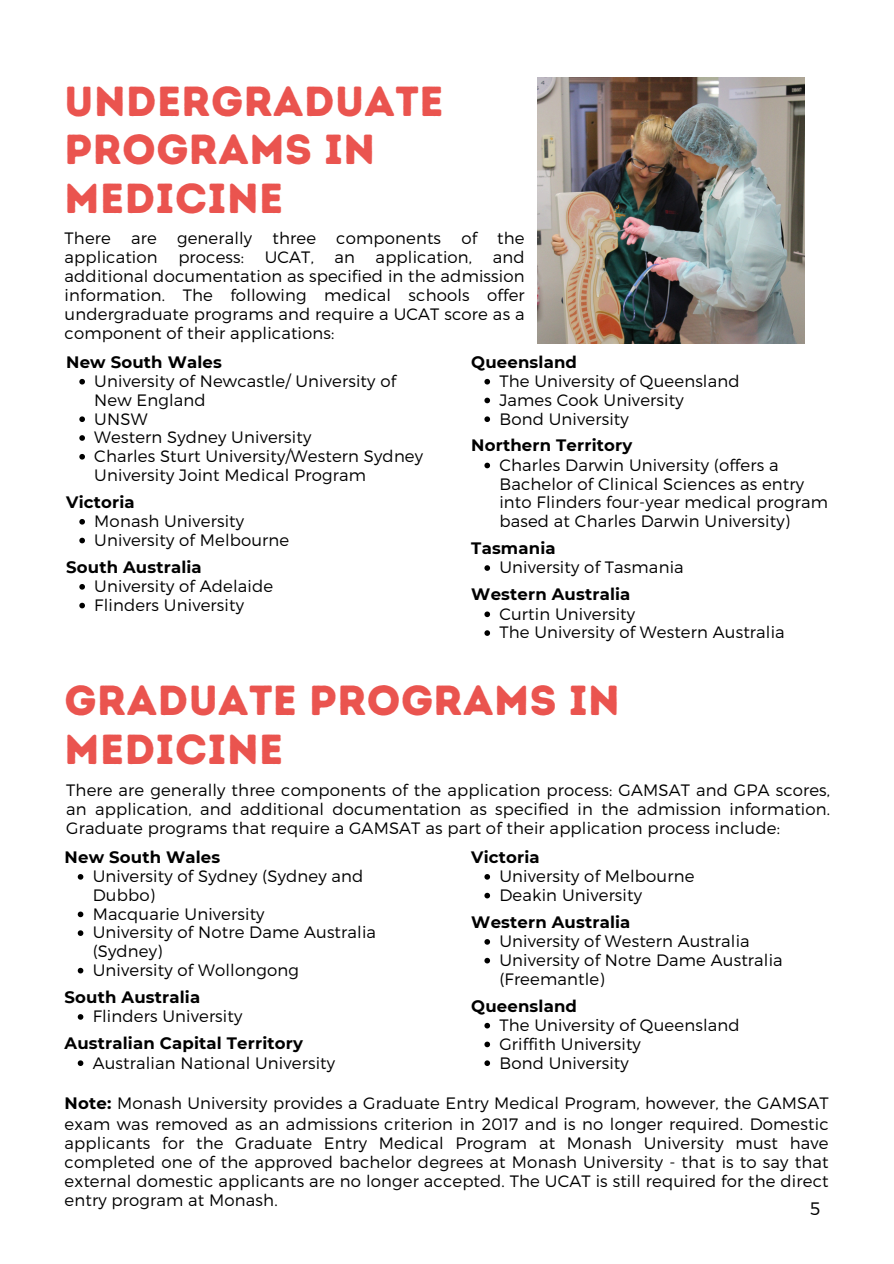
<style>
.page{position:relative;width:894px;height:1264px;background:#fff}
.page>*{position:absolute;margin:0;border:0;box-sizing:border-box;transform-origin:0 0}
.t1{font:42px/48.3px "Intro Rust Base";letter-spacing:.01em;color:#ea544f}
.t2{font:300 18px "Montserrat";color:#000}
.t3{font:300 16.5px/18.8px "Montserrat";letter-spacing:.01em;color:#000}
.t4{font:700 16.5px "Montserrat";letter-spacing:.01em;color:#000}
.s1{font-weight:700}
</style>
<div class="page">
<img style="left:537px;top:78px;width:267px;height:265px">
<svg style="left:79px;top:379px;width:6px;height:5px"></svg>
<svg style="left:79px;top:416px;width:6px;height:6px"></svg>
<svg style="left:79px;top:435px;width:6px;height:6px"></svg>
<svg style="left:79px;top:454px;width:6px;height:5px"></svg>
<svg style="left:79px;top:519px;width:6px;height:5px"></svg>
<svg style="left:79px;top:537px;width:6px;height:6px"></svg>
<svg style="left:79px;top:584px;width:6px;height:5px"></svg>
<svg style="left:79px;top:602px;width:6px;height:6px"></svg>
<svg style="left:484px;top:379px;width:6px;height:5px"></svg>
<svg style="left:484px;top:397px;width:6px;height:6px"></svg>
<svg style="left:484px;top:416px;width:6px;height:6px"></svg>
<svg style="left:484px;top:462px;width:6px;height:6px"></svg>
<svg style="left:484px;top:565px;width:6px;height:6px"></svg>
<svg style="left:484px;top:611px;width:6px;height:6px"></svg>
<svg style="left:484px;top:630px;width:6px;height:6px"></svg>
<svg style="left:78px;top:874px;width:5px;height:5px"></svg>
<svg style="left:78px;top:911px;width:5px;height:6px"></svg>
<svg style="left:78px;top:930px;width:5px;height:5px"></svg>
<svg style="left:78px;top:967px;width:5px;height:6px"></svg>
<svg style="left:78px;top:1014px;width:5px;height:5px"></svg>
<svg style="left:78px;top:1060px;width:5px;height:5px"></svg>
<svg style="left:484px;top:874px;width:6px;height:5px"></svg>
<svg style="left:484px;top:892px;width:6px;height:6px"></svg>
<svg style="left:484px;top:939px;width:6px;height:5px"></svg>
<svg style="left:484px;top:957px;width:6px;height:6px"></svg>
<svg style="left:484px;top:1022px;width:6px;height:6px"></svg>
<svg style="left:484px;top:1041px;width:6px;height:6px"></svg>
<svg style="left:484px;top:1060px;width:6px;height:5px"></svg>
<h1 class="t1" style="left:65px;top:77px;width:380px">UNDERGRADUATE<br>PROGRAMS IN<br>MEDICINE</h1>
<p class="t3" style="left:65px;top:227px;width:461px;line-height:19.2px;text-align:justify">There are generally three components of the application process: UCAT, an application, and additional documentation as specified in the admission information. The following medical schools offer undergraduate programs and require a UCAT score as a component of their applications:</p>
<p class="t4" style="left:66px;top:351px;width:157px">New South Wales</p>
<h2 class="t3" style="left:94px;top:371px;width:303px">University of Newcastle/ University of<br>New England</h2>
<p class="t3" style="left:94px;top:408px;width:55px">UNSW</p>
<p class="t3" style="left:94px;top:427px;width:218px">Western Sydney University</p>
<p class="t3" style="left:94px;top:446px;width:330px">Charles Sturt University/Western Sydney<br>University Joint Medical Program</p>
<p class="t4" style="left:66px;top:491px;width:70px">Victoria</p>
<h2 class="t3" style="left:94px;top:511px;width:151px">Monash University</h2>
<p class="t3" style="left:94px;top:530px;width:196px">University of Melbourne</p>
<p class="t4" style="left:66px;top:556px;width:137px">South Australia</p>
<h2 class="t3" style="left:94px;top:576px;width:180px">University of Adelaide</h2>
<p class="t3" style="left:94px;top:595px;width:151px">Flinders University</p>
<p class="t4" style="left:471px;top:351px;width:107px">Queensland</p>
<h2 class="t3" style="left:499px;top:371px;width:242px">The University of Queensland</h2>
<p class="t3" style="left:499px;top:390px;width:186px">James Cook University</p>
<p class="t3" style="left:499px;top:408px;width:131px">Bond University</p>
<p class="t4" style="left:471px;top:435px;width:162px">Northern Territory</p>
<h2 class="t3" style="left:499px;top:455px;width:330px">Charles Darwin University (offers a Bachelor of Clinical Sciences as entry into Flinders four-year medical program based at Charles Darwin University)</h2>
<p class="t4" style="left:471px;top:538px;width:86px">Tasmania</p>
<h2 class="t3" style="left:499px;top:557px;width:186px">University of Tasmania</h2>
<p class="t4" style="left:471px;top:584px;width:161px">Western Australia</p>
<h2 class="t3" style="left:499px;top:603px;width:137px">Curtin University</h2>
<p class="t3" style="left:499px;top:622px;width:287px">The University of Western Australia</p>
<p class="t1" style="left:65px;top:676px;width:556px">GRADUATE PROGRAMS IN<br>MEDICINE</p>
<p class="t3" style="left:66px;top:779px;width:765px;line-height:19.2px;text-align:justify">There are generally three components of the application process: GAMSAT and GPA scores, an application, and additional documentation as specified in the admission information.<br>Graduate programs that require a GAMSAT as part of their application process include:</p>
<h1 class="t4" style="left:65px;top:846px;width:157px">New South Wales</h1>
<p class="t3" style="left:93px;top:866px;width:272px">University of Sydney (Sydney and<br>Dubbo)</p>
<h2 class="t3" style="left:93px;top:903px;width:173px">Macquarie University</h2>
<p class="t3" style="left:93px;top:922px;width:285px">University of Notre Dame Australia (Sydney)</p>
<p class="t3" style="left:93px;top:959px;width:208px">University of Wollongong</p>
<p class="t4" style="left:65px;top:986px;width:137px">South Australia</p>
<p class="t3" style="left:93px;top:1006px;width:151px">Flinders University</p>
<h2 class="t4" style="left:65px;top:1033px;width:240px">Australian Capital Territory</h2>
<p class="t3" style="left:93px;top:1052px;width:244px">Australian National University</p>
<h2 class="t4" style="left:471px;top:846px;width:70px">Victoria</h2>
<p class="t3" style="left:499px;top:866px;width:196px">University of Melbourne</p>
<h2 class="t3" style="left:499px;top:884px;width:144px">Deakin University</h2>
<p class="t4" style="left:471px;top:911px;width:161px">Western Australia</p>
<p class="t3" style="left:499px;top:931px;width:252px">University of Western Australia</p>
<h2 class="t3" style="left:499px;top:949px;width:285px">University of Notre Dame Australia (Freemantle)</h2>
<p class="t4" style="left:471px;top:995px;width:107px">Queensland</p>
<p class="t3" style="left:499px;top:1014px;width:242px">The University of Queensland</p>
<h2 class="t3" style="left:499px;top:1033px;width:143px">Griffith University</h2>
<p class="t3" style="left:499px;top:1052px;width:131px">Bond University</p>
<p class="t3" style="left:65px;top:1092px;width:765px;line-height:19.4px;text-align:justify"><span class="s1">Note:</span> Monash University provides a Graduate Entry Medical Program, however, the GAMSAT exam was removed as an admissions criterion in 2017 and is no longer required. Domestic applicants for the Graduate Entry Medical Program at Monash University must have completed one of the approved bachelor degrees at Monash University - that is to say that external domestic applicants are no longer accepted. The UCAT is still required for the direct entry program at Monash.</p>
<p class="t2" style="left:810px;top:1196px;width:12px">5</p>
</div>
